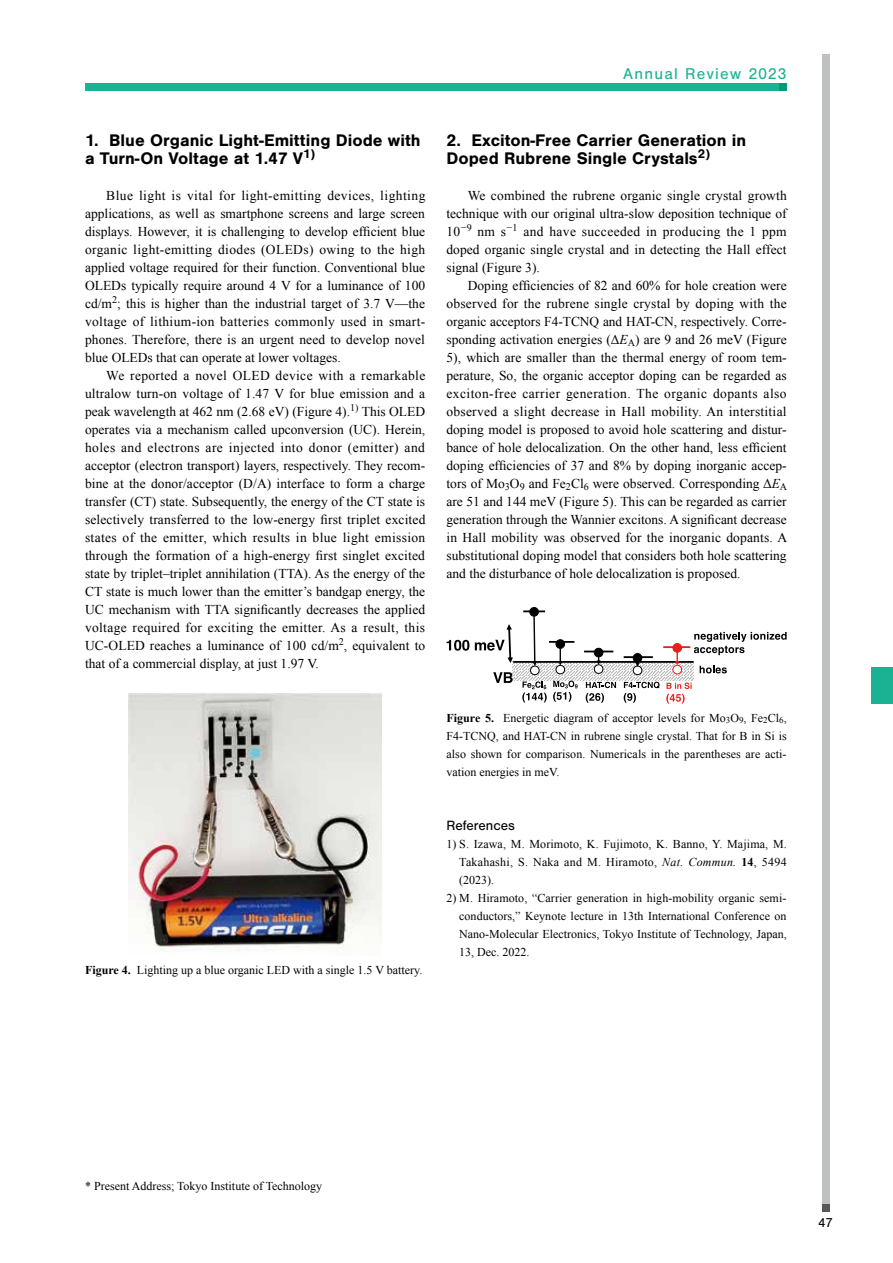
<style>
.page{position:relative;width:893px;height:1263px;background:#fff}
.page>*{position:absolute;margin:0;border:0;box-sizing:border-box;transform-origin:0 0}
.t1{font:700 17.4px/18px "Nimbus San";color:#000}
.t2{font:16.2px "Nimbus San";letter-spacing:.08em;color:#1ab293}
.t3{font:13.95px "Nimbus San";color:#000}
.t4{font:13.5px/18px "Times New Roman";color:#000;text-align:justify}
.t5{font:13.5px "Nimbus San";color:#000}
.t6{font:12px/18px "Times New Roman";color:#000;text-align:justify}
.s1{font-weight:700}
.s2{font-style:italic}
</style>
<div class="page">
<div style="left:85px;top:83px;width:702px;height:7px;background:#1ab293"></div>
<div style="left:779px;top:83px;width:8px;height:7px;background:#009c72"></div>
<div style="left:822px;top:55px;width:7px;height:1157px;background:#bfc0c0"></div>
<div style="left:822px;top:1205px;width:7px;height:7px;background:#595757"></div>
<div style="left:872px;top:668px;width:21px;height:36px;background:#1ab293"></div>
<img style="left:129px;top:693px;width:253px;height:259px">
<svg style="left:512px;top:663px;width:182px;height:17px"></svg>
<hr style="left:513px;top:661px;width:181px;height:2px;background:#040000">
<hr style="left:523px;top:610px;width:22px;height:2px;background:#040000">
<hr style="left:549px;top:641px;width:25px;height:2px;background:#040000">
<hr style="left:624px;top:656px;width:29px;height:2px;background:#040000">
<hr style="left:663px;top:646px;width:27px;height:2px;background:#e7211a">
<svg style="left:584px;top:648px;width:29px;height:17px"></svg>
<div style="left:594px;top:648px;width:9px;height:9px;background:#040000;border-radius:50%"></div>
<div style="left:594px;top:648px;width:9px;height:9px;border:1px solid #040000;border-radius:50%"></div>
<div style="left:594px;top:665px;width:9px;height:8px;background:#fff;border-radius:50%"></div>
<div style="left:594px;top:664px;width:9px;height:10px;border:1px solid #040000;border-radius:50%"></div>
<svg style="left:635px;top:662px;width:5px;height:4px"></svg>
<div style="left:633px;top:653px;width:9px;height:9px;background:#040000;border-radius:50%"></div>
<div style="left:633px;top:653px;width:9px;height:9px;border:1px solid #040000;border-radius:50%"></div>
<div style="left:633px;top:666px;width:9px;height:9px;background:#fff;border-radius:50%"></div>
<div style="left:633px;top:666px;width:9px;height:9px;border:1px solid #040000;border-radius:50%"></div>
<svg style="left:675px;top:652px;width:4px;height:13px"></svg>
<div style="left:673px;top:643px;width:8px;height:9px;background:#e7211a;border-radius:50%"></div>
<div style="left:673px;top:643px;width:9px;height:9px;border:1px solid #e7211a;border-radius:50%"></div>
<div style="left:673px;top:665px;width:8px;height:9px;background:#fff;border-radius:50%"></div>
<div style="left:673px;top:665px;width:9px;height:9px;border:1px solid #e7211a;border-radius:50%"></div>
<svg style="left:558px;top:648px;width:4px;height:17px"></svg>
<div style="left:556px;top:640px;width:9px;height:8px;background:#040000;border-radius:50%"></div>
<div style="left:556px;top:639px;width:9px;height:10px;border:1px solid #040000;border-radius:50%"></div>
<div style="left:556px;top:665px;width:9px;height:9px;background:#fff;border-radius:50%"></div>
<div style="left:556px;top:665px;width:9px;height:9px;border:1px solid #040000;border-radius:50%"></div>
<svg style="left:694px;top:632px;width:93px;height:23px"></svg>
<svg style="left:447px;top:640px;width:22px;height:11px"></svg>
<svg style="left:475px;top:624px;width:38px;height:39px"></svg>
<svg style="left:522px;top:681px;width:25px;height:21px"></svg>
<svg style="left:553px;top:681px;width:25px;height:21px"></svg>
<svg style="left:586px;top:682px;width:30px;height:21px"></svg>
<svg style="left:624px;top:682px;width:36px;height:21px"></svg>
<svg style="left:666px;top:682px;width:26px;height:22px"></svg>
<svg style="left:493px;top:672px;width:20px;height:11px"></svg>
<svg style="left:533px;top:616px;width:4px;height:50px"></svg>
<div style="left:530px;top:607px;width:8px;height:9px;background:#040000;border-radius:50%"></div>
<div style="left:529px;top:607px;width:10px;height:9px;border:1px solid #040000;border-radius:50%"></div>
<div style="left:530px;top:666px;width:9px;height:9px;background:#fff;border-radius:50%"></div>
<div style="left:530px;top:666px;width:9px;height:9px;border:1px solid #040000;border-radius:50%"></div>
<svg style="left:700px;top:666px;width:27px;height:7px"></svg>
<p class="t2" style="left:623px;top:65px;width:165px">Annual Review 2023</p>
<p class="t1" style="left:85px;top:131px;width:337px">1. Blue Organic Light-Emitting Diode with a Turn-On Voltage at 1.47 V<sup>1)</sup></p>
<p class="t4" style="left:85px;top:186px;width:342px;text-indent:21px">Blue light is vital for light-emitting devices, lighting applications, as well as smartphone screens and large screen displays. However, it is challenging to develop efficient blue organic light-emitting diodes (OLEDs) owing to the high applied voltage required for their function. Conventional blue OLEDs typically require around 4 V for a luminance of 100 cd/m<sup>2</sup>; this is higher than the industrial target of 3.7 V—the voltage of lithium-ion batteries commonly used in smart&shy;phones. Therefore, there is an urgent need to develop novel blue OLEDs that can operate at lower voltages.</p>
<p class="t4" style="left:85px;top:366px;width:342px;text-indent:21px">We reported a novel OLED device with a remarkable ultralow turn-on voltage of 1.47 V for blue emission and a peak wavelength at 462 nm (2.68 eV) (Figure 4).<sup>1)</sup> This OLED operates via a mechanism called upconversion (UC). Herein, holes and electrons are injected into donor (emitter) and acceptor (electron transport) layers, respectively. They recom&shy;bine at the donor/acceptor (D/A) interface to form a charge transfer (CT) state. Subsequently, the energy of the CT state is selectively transferred to the low-energy first triplet excited states of the emitter, which results in blue light emission through the formation of a high-energy first singlet excited state by triplet–triplet annihilation (TTA). As the energy of the CT state is much lower than the emitter’s bandgap energy, the UC mechanism with TTA significantly decreases the applied voltage required for exciting the emitter. As a result, this UC-OLED reaches a luminance of 100 cd/m<sup>2</sup>, equivalent to that of a commercial display, at just 1.97 V.</p>
<p class="t6" style="left:85px;top:960px;width:339px"><span class="s1">Figure 4.</span> Lighting up a blue organic LED with a single 1.5 V battery.</p>
<p class="t1" style="left:446px;top:131px;width:301px">2. Exciton-Free Carrier Generation in<br>Doped Rubrene Single Crystals<sup>2)</sup></p>
<p class="t4" style="left:446px;top:186px;width:342px;text-indent:21px">We combined the rubrene organic single crystal growth technique with our original ultra-slow deposition technique of 10<sup>−9</sup> nm s<sup>−1</sup> and have succeeded in producing the 1 ppm doped organic single crystal and in detecting the Hall effect signal (Figure 3).</p>
<p class="t4" style="left:446px;top:276px;width:342px;text-align:left;text-indent:21px">Doping efficiencies of 82 and 60% for hole creation were observed for the rubrene single crystal by doping with the organic acceptors F4-TCNQ and HAT-CN, respectively. Corre&shy;sponding activation energies (Δ<span class="s2">E</span><sub>A</sub>) are 9 and 26 meV (Figure 5), which are smaller than the thermal energy of room tem&shy;perature, So, the organic acceptor doping can be regarded as exciton-free carrier generation. The organic dopants also observed a slight decrease in Hall mobility. An interstitial doping model is proposed to avoid hole scattering and distur&shy;bance of hole delocalization. On the other hand, less efficient doping efficiencies of 37 and 8% by doping inorganic accep&shy;tors of Mo<sub>3</sub>O<sub>9</sub> and Fe<sub>2</sub>Cl<sub>6</sub> were observed. Corresponding Δ<span class="s2">E</span><sub>A </sub>are 51 and 144 meV (Figure 5). This can be regarded as carrier generation through the Wannier excitons. A significant decrease in Hall mobility was observed for the inorganic dopants. A substitutional doping model that considers both hole scattering and the disturbance of hole delocalization is proposed.</p>
<p class="t6" style="left:446px;top:708px;width:342px"><span class="s1">Figure 5.</span> Energetic diagram of acceptor levels for Mo<sub>3</sub>O<sub>9</sub>, Fe<sub>2</sub>Cl<sub>6</sub>, F4-TCNQ, and HAT-CN in rubrene single crystal. That for B in Si is also shown for comparison. Numericals in the parentheses are acti&shy;vation energies in meV.</p>
<p class="t3" style="left:446px;top:817px;width:70px">References</p>
<p class="t6" style="left:459px;top:834px;width:329px;text-indent:-13px">1) S. Izawa, M. Morimoto, K. Fujimoto, K. Banno, Y. Majima, M.<br>Takahashi, S. Naka and M. Hiramoto, <span class="s2">Nat. Commun.</span> <span class="s1">14</span>, 5494 (2023).</p>
<p class="t6" style="left:459px;top:888px;width:329px;text-indent:-13px">2) M. Hiramoto, “Carrier generation in high-mobility organic semi&shy;conductors,” Keynote lecture in 13th International Conference on Nano-Molecular Electronics, Tokyo Institute of Technology, Japan, 13, Dec. 2022.</p>
<p class="t6" style="left:85px;top:1176px;width:239px">* Present Address; Tokyo Institute of Technology</p>
<p class="t5" style="left:818px;top:1215px;width:17px">47</p>
</div>
